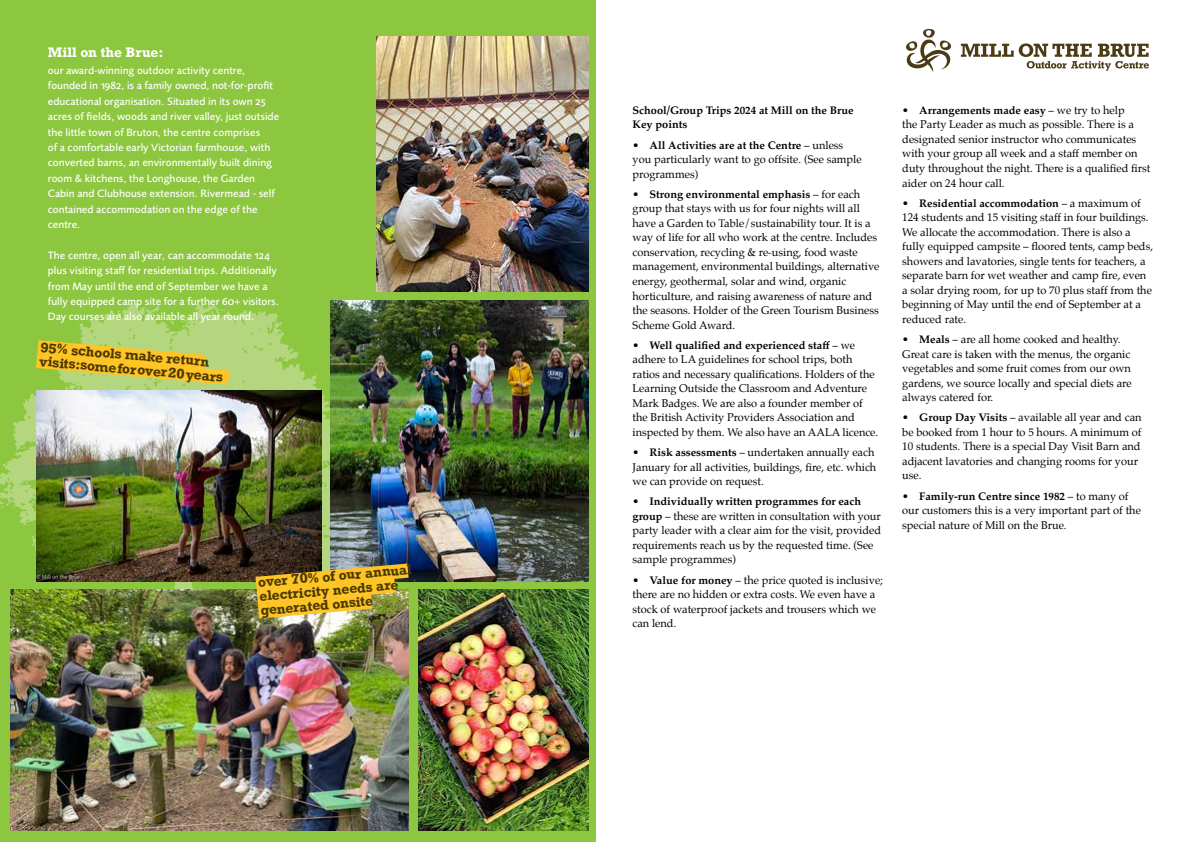
<style>
.page{position:relative;width:1191px;height:842px;background:#fff}
.page>*{position:absolute;margin:0;border:0;box-sizing:border-box;transform-origin:0 0}
.t1{font:700 13px/14px "Rockwell";color:#4b3900}
.t2{font:700 13px "Rockwell";color:#fff}
.t3{font:11px/14.5px "Palatino";color:#000}
.t4{font:500 11px/15.4px "Foundry Sans OT2";color:#fff}
.t5{font:700 11px/14.5px "Palatino";color:#000}
.s1{font-weight:700}
</style>
<div class="page">
<div style="left:0;top:0;width:595px;height:842px;background:#8dc63f"></div>
<svg style="left:0;top:301px;width:330px;height:295px"></svg>
<svg style="left:170px;top:319px;width:4px;height:5px"></svg>
<svg style="left:20px;top:447px;width:7px;height:2px"></svg>
<svg style="left:0;top:500px;width:4px;height:8px"></svg>
<svg style="left:31px;top:535px;width:5px;height:18px"></svg>
<svg style="left:11px;top:505px;width:4px;height:3px"></svg>
<svg style="left:325px;top:461px;width:3px;height:4px"></svg>
<img style="left:330px;top:300px;width:258px;height:281px">
<img style="left:11px;top:590px;width:397px;height:241px">
<img style="left:36px;top:391px;width:286px;height:190px">
<img style="left:376px;top:36px;width:212px;height:256px">
<img style="left:418px;top:590px;width:170px;height:241px">
<img style="left:255px;top:563px;width:153px;height:55px">
<svg style="left:36px;top:340px;width:193px;height:55px;background:#d5cb57"></svg>
<svg style="left:906px;top:29px;width:45px;height:43px"></svg>
<svg style="left:961px;top:43px;width:188px;height:28px"></svg>
<p class="t2" style="left:48px;top:44px;width:117px">Mill on the Brue:</p>
<p class="t4" style="left:48px;top:62px;width:233px">our award-winning outdoor activity centre, founded in 1982, is a family owned, not-for-profit educational organisation. Situated in its own 25 acres of fields, woods and river valley, just outside the little town of Bruton, the centre comprises<br>of a comfortable early Victorian farmhouse, with converted barns, an environmentally built dining room &amp; kitchens, the Longhouse, the Garden Cabin and Clubhouse extension. Rivermead - self contained accommodation on the edge of the centre.</p>
<p class="t4" style="left:48px;top:246px;width:233px">The centre, open all year, can accommodate 124 plus visiting staff for residential trips. Additionally from May until the end of September we have a fully equipped camp site for a further 60+ visitors.<br>Day courses are also available all year round.</p>
<p class="t1" style="left:41px;top:340px;width:186px;rotate:5deg">95% schools make return visits: some for over 20 years</p>
<p class="t1" style="left:258px;top:575px;width:156px;rotate:-5deg">over 70% of our annual electricity needs are generated onsite</p>
<p class="t5" style="left:632px;top:103px;width:223px">School/Group Trips 2024 at Mill on the Brue<br>Key points</p>
<p class="t3" style="left:632px;top:138px;width:231px">• <span class="s1">All Activities are at the Centre</span> – unless you particularly want to go offsite. (See sample programmes)</p>
<p class="t3" style="left:632px;top:187px;width:248px">• <span class="s1">Strong environmental emphasis</span> – for each group that stays with us for four nights will all have a Garden to Table/sustainability tour. It is a way of life for all who work at the centre. Includes conservation, recycling &amp; re-using, food waste management, environmental buildings, alternative energy, geothermal, solar and wind, organic horticulture, and raising awareness of nature and the seasons. Holder of the Green Tourism Business Scheme Gold Award.</p>
<p class="t3" style="left:632px;top:338px;width:247px">• <span class="s1">Well qualified and experienced staff</span> – we adhere to LA guidelines for school trips, both ratios and necessary qualifications. Holders of the Learning Outside the Classroom and Adventure Mark Badges. We are also a founder member of the British Activity Providers Association and inspected by them. We also have an AALA licence.</p>
<p class="t3" style="left:632px;top:445px;width:245px">• <span class="s1">Risk assessments</span> – undertaken annually each<br>January for all activities, buildings, fire, etc. which we can provide on request.</p>
<p class="t3" style="left:632px;top:494px;width:250px">• <span class="s1">Individually written programmes for each group</span> – these are written in consultation with your party leader with a clear aim for the visit, provided requirements reach us by the requested time. (See sample programmes)</p>
<p class="t3" style="left:632px;top:572px;width:252px">• <span class="s1">Value for money</span> – the price quoted is inclusive; there are no hidden or extra costs. We even have a stock of waterproof jackets and trousers which we can lend.</p>
<p class="t3" style="left:902px;top:103px;width:250px">• <span class="s1">Arrangements made easy</span> – we try to help<br>the Party Leader as much as possible. There is a designated senior instructor who communicates with your group all week and a staff member on duty throughout the night. There is a qualified first aider on 24 hour call.</p>
<p class="t3" style="left:902px;top:196px;width:252px">• <span class="s1">Residential accommodation</span> – a maximum of 124 students and 15 visiting staff in four buildings.<br>We allocate the accommodation. There is also a fully equipped campsite – floored tents, camp beds, showers and lavatories, single tents for teachers, a separate barn for wet weather and camp fire, even a solar drying room, for up to 70 plus staff from the beginning of May until the end of September at a reduced rate.</p>
<p class="t3" style="left:902px;top:332px;width:231px">• <span class="s1">Meals</span> – are all home cooked and healthy.<br>Great care is taken with the menus, the organic vegetables and some fruit comes from our own gardens, we source locally and special diets are always catered for.</p>
<p class="t3" style="left:902px;top:410px;width:241px">• <span class="s1">Group Day Visits</span> – available all year and can be booked from 1 hour to 5 hours. A minimum of 10 students. There is a special Day Visit Barn and adjacent lavatories and changing rooms for your use.</p>
<p class="t3" style="left:902px;top:489px;width:240px">• <span class="s1">Family-run Centre since 1982</span> – to many of our customers this is a very important part of the special nature of Mill on the Brue.</p>
</div>
